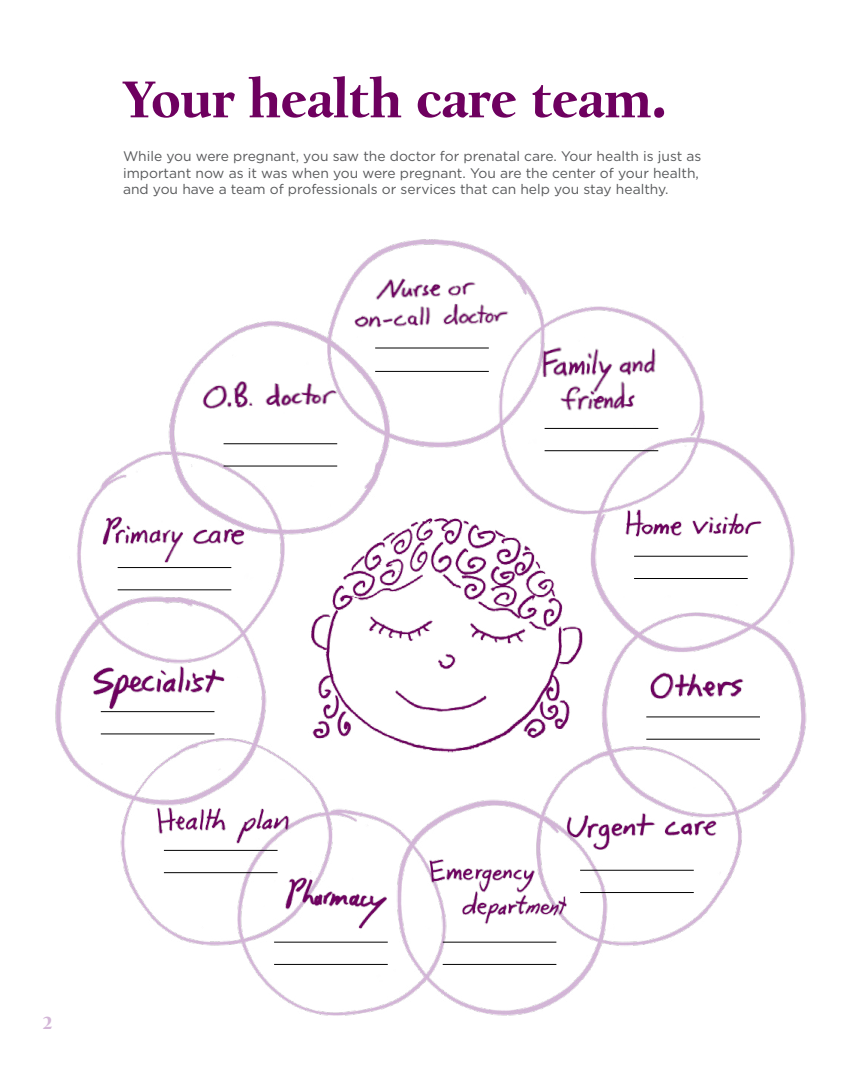
<style>
.page{position:relative;width:864px;height:1080px;background:#fff}
.page>*{position:absolute;margin:0;border:0;box-sizing:border-box;transform-origin:0 0}
.t1{font:900 54px "Californian FB";color:#6e005f}
.t2{font:900 18.75px "Californian FB";color:#d3b6d7}
.t3{font:13.8px/16.6px "Gotham";color:#58595b}
</style>
<div class="page">
<img style="left:55px;top:239px;width:752px;height:777px">
<img style="left:92px;top:500px;width:156px;height:71px">
<img style="left:88px;top:653px;width:139px;height:65px">
<hr style="left:375px;top:348px;width:114px;height:1px;background:#000">
<hr style="left:375px;top:371px;width:114px;height:1px;background:#000">
<hr style="left:545px;top:428px;width:113px;height:1px;background:#000">
<hr style="left:545px;top:450px;width:113px;height:1px;background:#000">
<hr style="left:634px;top:556px;width:114px;height:1px;background:#000">
<hr style="left:634px;top:578px;width:114px;height:1px;background:#000">
<hr style="left:646px;top:717px;width:114px;height:1px;background:#000">
<hr style="left:646px;top:739px;width:114px;height:1px;background:#000">
<hr style="left:580px;top:870px;width:114px;height:1px;background:#000">
<hr style="left:580px;top:892px;width:114px;height:1px;background:#000">
<hr style="left:443px;top:942px;width:113px;height:1px;background:#000">
<hr style="left:443px;top:964px;width:113px;height:1px;background:#000">
<hr style="left:274px;top:942px;width:114px;height:1px;background:#000">
<hr style="left:274px;top:964px;width:114px;height:1px;background:#000">
<hr style="left:164px;top:872px;width:114px;height:1px;background:#000">
<hr style="left:101px;top:711px;width:113px;height:1px;background:#000">
<hr style="left:101px;top:734px;width:113px;height:1px;background:#000">
<hr style="left:118px;top:567px;width:113px;height:1px;background:#000">
<hr style="left:118px;top:590px;width:113px;height:1px;background:#000">
<hr style="left:224px;top:444px;width:113px;height:1px;background:#000">
<hr style="left:224px;top:466px;width:113px;height:1px;background:#000">
<img style="left:280px;top:478px;width:313px;height:312px">
<img style="left:194px;top:356px;width:154px;height:76px">
<img style="left:372px;top:258px;width:108px;height:29px">
<img style="left:352px;top:287px;width:167px;height:47px">
<img style="left:530px;top:332px;width:131px;height:67px">
<img style="left:554px;top:369px;width:95px;height:64px">
<img style="left:149px;top:784px;width:141px;height:69px">
<img style="left:261px;top:868px;width:140px;height:69px">
<img style="left:421px;top:850px;width:116px;height:55px">
<img style="left:550px;top:795px;width:176px;height:70px">
<img style="left:645px;top:656px;width:102px;height:50px">
<img style="left:612px;top:494px;width:154px;height:49px">
<img style="left:456px;top:884px;width:116px;height:55px">
<h1 class="t1" style="left:123px;top:68px;width:546px">Your health care team.</h1>
<p class="t3" style="left:123px;top:147px;width:580px">While you were pregnant, you saw the doctor for prenatal care. Your health is just as important now as it was when you were pregnant. You are the center of your health, and you have a team of professionals or services that can help you stay healthy.</p>
<h2 class="t2" style="left:43px;top:1012px;width:10px">2</h2>
</div>
